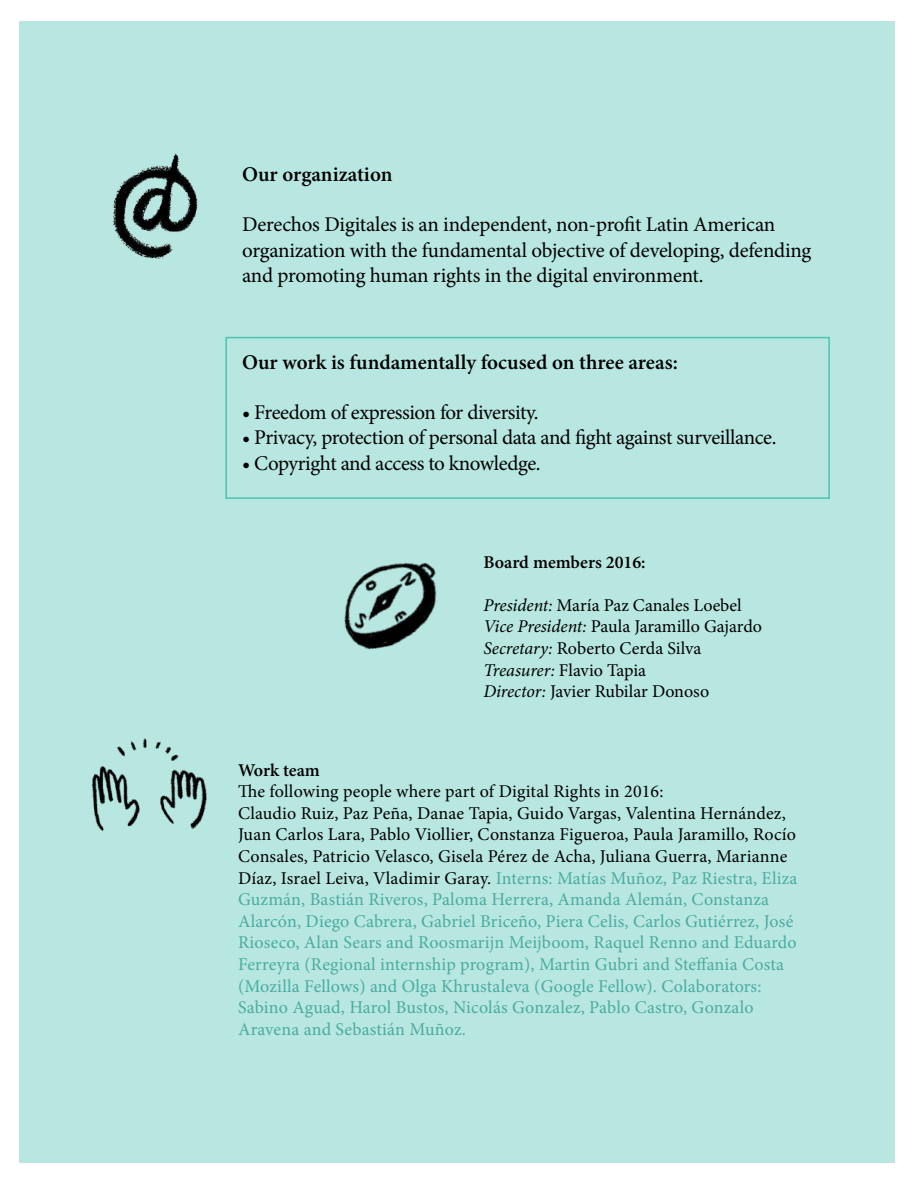
<style>
.page{position:relative;width:918px;height:1188px;background:#fff}
.page>*{position:absolute;margin:0;border:0;box-sizing:border-box;transform-origin:0 0}
.t1{font:21px/25.2px "Minion Pro";letter-spacing:-.015em;color:#000}
.t2{font:600 21px "Minion Pro";color:#000}
.t3{font:18px/21.6px "Minion Pro";letter-spacing:.01em;color:#4baba1}
.t4{font:18px/21.6px "Minion Pro";color:#000}
.t5{font:600 18px "Minion Pro";color:#000}
.s1{font-style:italic}
.s2{color:#000}
</style>
<div class="page">
<div style="left:19px;top:21px;width:875px;height:1141px;background:#b7e7e0"></div>
<img style="left:113px;top:153px;width:114px;height:184px">
<img style="left:91px;top:738px;width:116px;height:93px">
<img style="left:344px;top:562px;width:93px;height:88px">
<div style="left:225px;top:337px;width:605px;height:162px;border:2px solid #4bc4b2"></div>
<p class="t2" style="left:242px;top:160px;width:152px">Our organization</p>
<p class="t1" style="left:242px;top:212px;width:571px">Derechos Digitales is an independent, non-profit Latin American organization with the fundamental objective of developing, defending and promoting human rights in the digital environment.</p>
<p class="t2" style="left:242px;top:348px;width:437px">Our work is fundamentally focused on three areas:</p>
<p class="t1" style="left:242px;top:400px;width:298px">• Freedom of expression for diversity.</p>
<p class="t1" style="left:242px;top:425px;width:536px">• Privacy, protection of personal data and fight against surveillance.</p>
<p class="t1" style="left:242px;top:450px;width:300px">• Copyright and access to knowledge.</p>
<p class="t5" style="left:483px;top:549px;width:164px">Board members 2016:</p>
<p class="t4" style="left:483px;top:594px;width:280px"><span class="s1">President:</span> María Paz Canales Loebel <span class="s1">Vice President:</span> Paula Jaramillo Gajardo <span class="s1">Secretary:</span> Roberto Cerda Silva <span class="s1">Treasurer:</span> Flavio Tapia<br><span class="s1">Director:</span> Javier Rubilar Donoso</p>
<p class="t5" style="left:238px;top:757px;width:83px">Work team</p>
<p class="t3" style="left:238px;top:781px;width:561px"><span class="s2">The following people where part of Digital Rights in 2016:<br>Claudio Ruiz, Paz Peña, Danae Tapia, Guido Vargas, Valentina Hernández, Juan Carlos Lara, Pablo Viollier, Constanza Figueroa, Paula Jaramillo, Rocío Consales, Patricio Velasco, Gisela Pérez de Acha, Juliana Guerra, Marianne Díaz, Israel Leiva, Vladimir Garay.</span> Interns: Matías Muñoz, Paz Riestra, Eliza Guzmán, Bastián Riveros, Paloma Herrera, Amanda Alemán, Constanza Alarcón, Diego Cabrera, Gabriel Briceño, Piera Celis, Carlos Gutiérrez, José Rioseco, Alan Sears and Roosmarijn Meijboom, Raquel Renno and Eduardo Ferreyra (Regional internship program), Martin Gubri and Steffania Costa (Mozilla Fellows) and Olga Khrustaleva (Google Fellow). Colaborators:<br>Sabino Aguad, Harol Bustos, Nicolás Gonzalez, Pablo Castro, Gonzalo Aravena and Sebastián Muñoz.</p>
</div>
